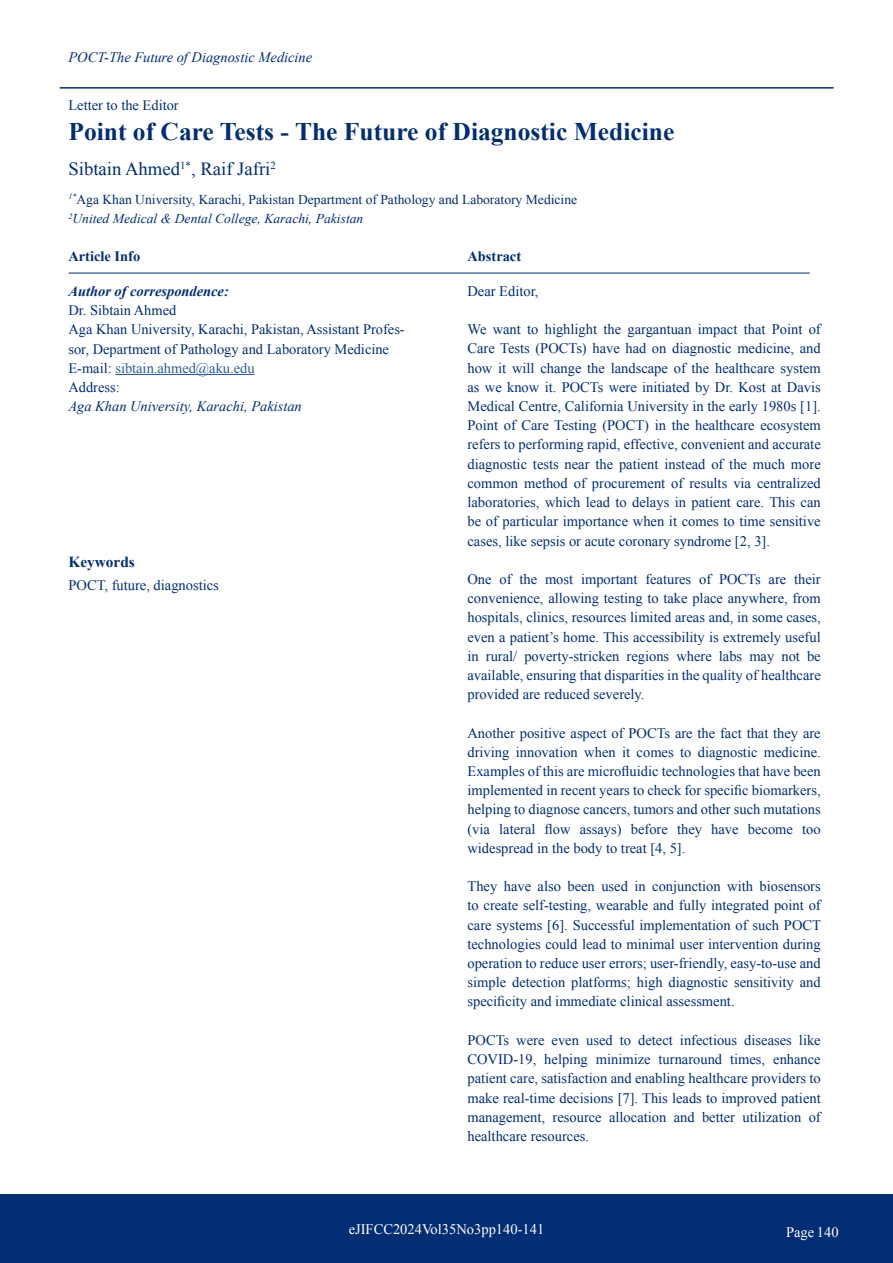
<style>
.page{position:relative;width:893px;height:1263px;background:#fff}
.page>*{position:absolute;margin:0;border:0;box-sizing:border-box;transform-origin:0 0}
.t1{font:700 25.35px "Times New Roman";color:#012d74}
.t2{font:18.6px "Times New Roman";color:#012d74}
.t3{font:700 15.3px "Times New Roman";color:#012d74}
.t4{font:14.55px/19.2px "Times New Roman";color:#012d74;text-align:justify}
.t5{font:14.55px "Times New Roman";color:#fff}
.t6{font:14.4px/19.2px "Times New Roman";color:#012d74}
.t7{font:italic 14.4px "Times New Roman";color:#012d74}
.t8{font:italic 700 14.4px "Times New Roman";color:#012d74}
.t9{font:700 14.4px "Times New Roman";color:#012d74}
.t10{font:13.5px/19.5px "Times New Roman";color:#012d74}
.s1{font-style:italic}
.s2{color:#275b9b}
</style>
<div class="page">
<div style="left:0;top:1195px;width:893px;height:68px;background:#012d74"></div>
<hr style="left:60px;top:87px;width:774px;height:2px;background:#012d74">
<hr style="left:69px;top:273px;width:741px;height:1px;background:#012d74">
<hr style="left:115px;top:374px;width:140px;height:1px;background:#275b9b">
<p class="t7" style="left:68px;top:47px;width:245px">POCT-The Future of Diagnostic Medicine</p>
<p class="t6" style="left:68px;top:96px;width:112px">Letter to the Editor</p>
<h1 class="t1" style="left:68px;top:114px;width:607px">Point of Care Tests - The Future of Diagnostic Medicine</h1>
<p class="t2" style="left:68px;top:156px;width:209px">Sibtain Ahmed<sup>1*</sup>, Raif Jafri<sup>2</sup></p>
<p class="t10" style="left:68px;top:189px;width:510px"><sup>1*</sup>Aga Khan University, Karachi, Pakistan Department of Pathology and Laboratory Medicine<br><sup>2</sup><span class="s1">United Medical &amp; Dental College, Karachi, Pakistan</span></p>
<p class="t9" style="left:68px;top:247px;width:73px">Article Info</p>
<p class="t8" style="left:68px;top:281px;width:162px">Author of correspondence:</p>
<p class="t6" style="left:68px;top:301px;width:338px">Dr. Sibtain Ahmed<br>Aga Khan University, Karachi, Pakistan, Assistant Profes&shy;sor, Department of Pathology and Laboratory Medicine E-mail: <span class="s2">sibtain.ahmed@aku.edu<br></span>Address:</p>
<p class="t7" style="left:68px;top:397px;width:235px">Aga Khan University, Karachi, Pakistan</p>
<p class="t3" style="left:68px;top:551px;width:68px">Keywords</p>
<p class="t4" style="left:68px;top:575px;width:152px">POCT, future, diagnostics</p>
<p class="t9" style="left:467px;top:247px;width:55px">Abstract</p>
<p class="t4" style="left:467px;top:281px;width:73px">Dear Editor,</p>
<p class="t4" style="left:467px;top:319px;width:355px">We want to highlight the gargantuan impact that Point of Care Tests (POCTs) have had on diagnostic medicine, and how it will change the landscape of the healthcare system as we know it. POCTs were initiated by Dr. Kost at Davis Medical Centre, California University in the early 1980s [1].<br>Point of Care Testing (POCT) in the healthcare ecosystem refers to performing rapid, effective, convenient and accurate diagnostic tests near the patient instead of the much more common method of procurement of results via centralized laboratories, which lead to delays in patient care. This can be of particular importance when it comes to time sensitive cases, like sepsis or acute coronary syndrome [2, 3].</p>
<p class="t4" style="left:467px;top:569px;width:355px">One of the most important features of POCTs are their convenience, allowing testing to take place anywhere, from hospitals, clinics, resources limited areas and, in some cases, even a patient’s home. This accessibility is extremely useful in rural/ poverty-stricken regions where labs may not be available, ensuring that disparities in the quality of healthcare provided are reduced severely.</p>
<p class="t4" style="left:467px;top:723px;width:355px">Another positive aspect of POCTs are the fact that they are driving innovation when it comes to diagnostic medicine.<br>Examples of this are microfluidic technologies that have been implemented in recent years to check for specific biomarkers, helping to diagnose cancers, tumors and other such mutations (via lateral flow assays) before they have become too widespread in the body to treat [4, 5].</p>
<p class="t4" style="left:467px;top:876px;width:355px">They have also been used in conjunction with biosensors to create self-testing, wearable and fully integrated point of care systems [6]. Successful implementation of such POCT technologies could lead to minimal user intervention during operation to reduce user errors; user-friendly, easy-to-use and simple detection platforms; high diagnostic sensitivity and specificity and immediate clinical assessment.</p>
<p class="t4" style="left:467px;top:1030px;width:355px">POCTs were even used to detect infectious diseases like COVID-19, helping minimize turnaround times, enhance patient care, satisfaction and enabling healthcare providers to make real-time decisions [7]. This leads to improved patient management, resource allocation and better utilization of healthcare resources.</p>
<p class="t5" style="left:349px;top:1219px;width:197px">eJIFCC2024Vol35No3pp140-141</p>
<p class="t5" style="left:786px;top:1223px;width:54px">Page 140</p>
</div>
